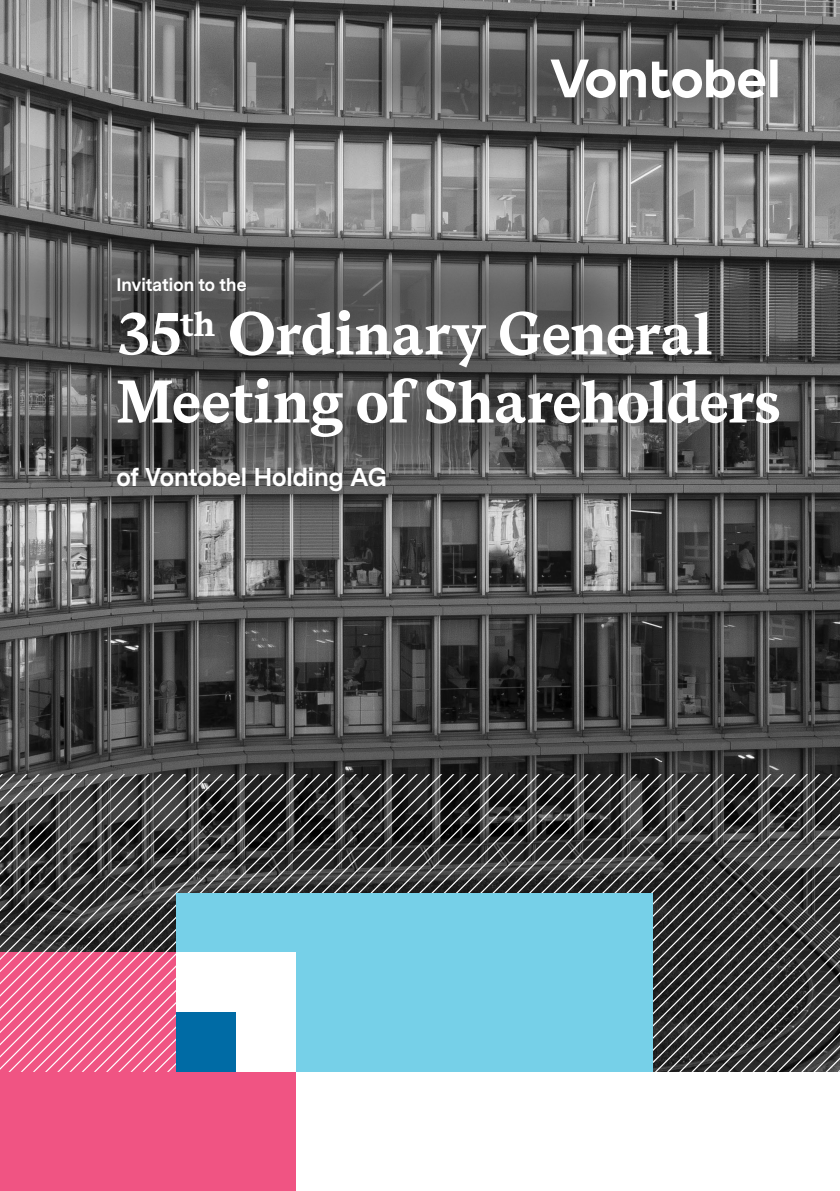
<style>
.page{position:relative;width:840px;height:1191px;background:#fff}
.page>*{position:absolute;margin:0;border:0;box-sizing:border-box;transform-origin:0 0}
.Title_45pt_17mm{font:700 56px/68px "Vontobel Serif";letter-spacing:-.01em;color:#fff}
.Subtitle_12pt_5_334m{font:700 24px "Vontobel Sans";letter-spacing:-.005em;color:#fff}
.Page_Header_Informat{font:700 17px "Vontobel Sans";letter-spacing:.01em;color:#fff}
</style>
<div class="page">
<img style="left:0;top:0;width:839px;height:774px">
<div style="left:0;top:952px;width:295px;height:239px;background:#f05483"></div>
<svg style="left:0;top:774px;width:839px;height:297px;background:#5d4c51"></svg>
<div style="left:176px;top:893px;width:476px;height:178px;background:#76d0e8"></div>
<div style="left:176px;top:952px;width:119px;height:119px;background:#fff"></div>
<div style="left:176px;top:1012px;width:59px;height:59px;background:#006ba5"></div>
<svg style="left:550px;top:60px;width:227px;height:38px"></svg>
<p class="Page_Header_Informat" style="left:116px;top:273px;width:131px">Invitation to the</p>
<p class="Title_45pt_17mm" style="left:116px;top:302px;width:665px">35<sup>th</sup> Ordinary General<br>Meeting of Shareholders</p>
<p class="Subtitle_12pt_5_334m" style="left:116px;top:460px;width:272px">of Vontobel Holding AG</p>
</div>
